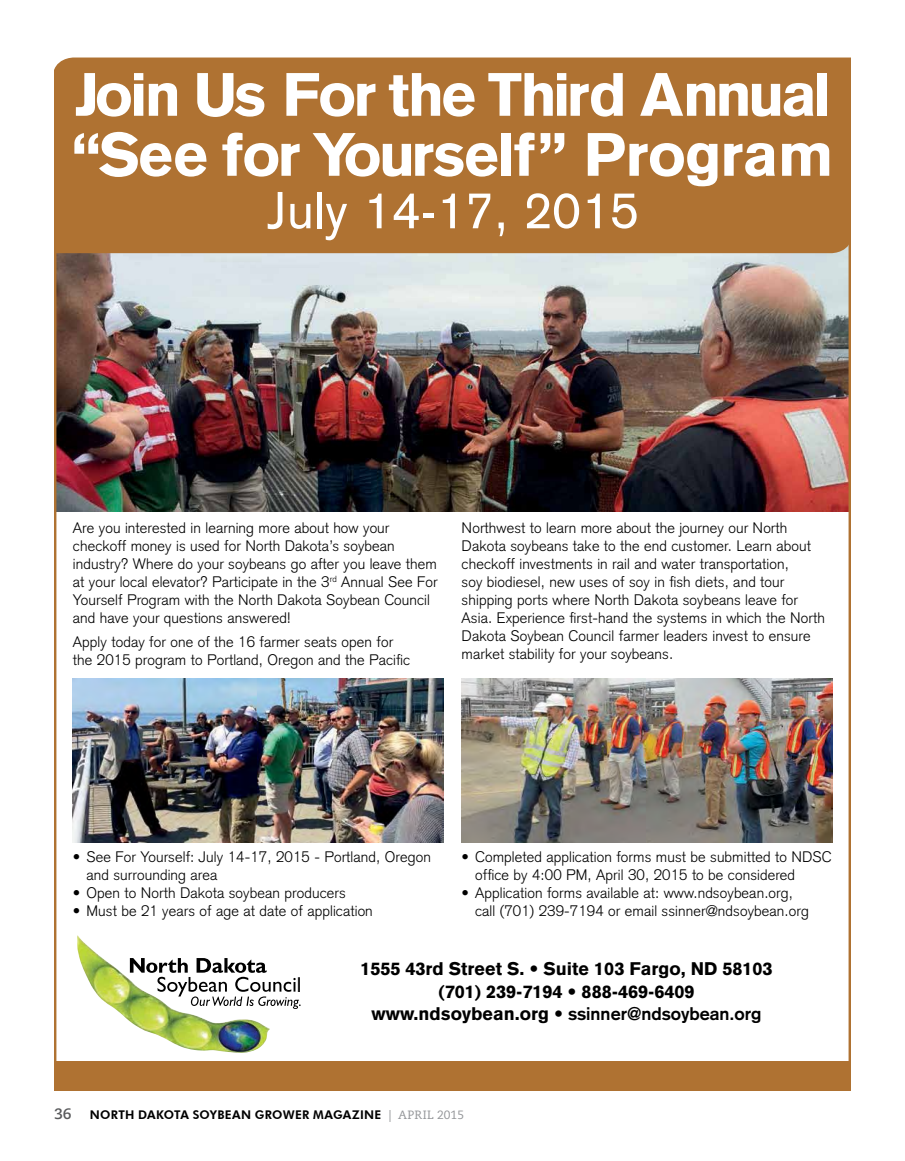
<style>
.page{position:relative;width:905px;height:1161px;background:#fff}
.page>*{position:absolute;margin:0;border:0;box-sizing:border-box;transform-origin:0 0}
.t1{font:900 60px/60px "Akzidenz Grotesk";letter-spacing:-.04em;color:#fff}
.t2{font:51px "Akzidenz Grotesk";letter-spacing:.01em;color:#fff}
.t3{font:21.45px "Gill Sans";color:#000}
.t4{font:900 18px/22.5px "Akzidenz Grotesk";color:#000;text-align:center}
.t5{font:300 15px/18px "Akzidenz Grotesk";letter-spacing:.01em;color:#000}
.t6{font:700 15px "Caecilia LT Std";color:#58595b}
.t7{font:800 12px "Futura BT";letter-spacing:.025em;color:#000}
.s1{font-weight:700}
.s2{font-family:"Caecilia LT Std";font-weight:400;color:#939598}
</style>
<div class="page">
<img style="left:54px;top:253px;width:796px;height:808px">
<div style="left:54px;top:58px;width:796px;height:195px;background:#af7232"></div>
<img style="left:77px;top:935px;width:193px;height:119px">
<svg style="left:130px;top:958px;width:170px;height:51px"></svg>
<img style="left:461px;top:679px;width:371px;height:164px">
<img style="left:73px;top:679px;width:370px;height:164px">
<div style="left:54px;top:1061px;width:796px;height:30px;background:#af7232"></div>
<h1 class="t1" style="left:72px;top:64px;width:763px">Join Us For the Third Annual “See for Yourself” Program</h1>
<h2 class="t2" style="left:267px;top:180px;width:373px">July 14-17, 2015</h2>
<p class="t5" style="left:73px;top:519px;width:366px">Are you interested in learning more about how your checkoff money is used for North Dakota’s soybean industry? Where do your soybeans go after you leave them at your local elevator? Participate in the 3<sup>rd</sup> Annual See For Yourself Program with the North Dakota Soybean Council and have your questions answered!</p>
<p class="t5" style="left:73px;top:633px;width:339px">Apply today for one of the 16 farmer seats open for the 2015 program to Portland, Oregon and the Pacific</p>
<p class="t5" style="left:461px;top:519px;width:365px">Northwest to learn more about the journey our North Dakota soybeans take to the end customer. Learn about checkoff investments in rail and water transportation,<br>soy biodiesel, new uses of soy in fish diets, and tour shipping ports where North Dakota soybeans leave for Asia. Experience first-hand the systems in which the North Dakota Soybean Council farmer leaders invest to ensure market stability for your soybeans.</p>
<p class="t5" style="left:86px;top:848px;width:346px;text-indent:-14px">• See For Yourself: July 14-17, 2015 - Portland, Oregon and surrounding area</p>
<p class="t5" style="left:73px;top:884px;width:274px">• Open to North Dakota soybean producers</p>
<p class="t5" style="left:73px;top:902px;width:301px">• Must be 21 years of age at date of application</p>
<p class="t5" style="left:475px;top:848px;width:358px;text-indent:-14px">• Completed application forms must be submitted to NDSC office by 4:00 PM, April 30, 2015 to be considered</p>
<p class="t5" style="left:475px;top:884px;width:335px;text-indent:-14px">• Application forms available at: www.ndsoybean.org, call (701) 239-7194 or email ssinner@ndsoybean.org</p>
<h3 class="t3" style="left:297px;top:972px;width:6px">l</h3>
<p class="t4" style="left:360px;top:958px;width:413px">1555 43rd Street S. • Suite 103 Fargo, ND 58103 (701) 239-7194 • 888-469-6409 www.ndsoybean.org • <span class="s1">ssinner@ndsoybean.org</span></p>
<p class="t6" style="left:54px;top:1105px;width:19px">36</p>
<p class="t7" style="left:90px;top:1108px;width:375px">NORTH DAKOTA SOYBEAN GROWER MAGAZINE <span class="s2">| april 2015</span></p>
</div>
